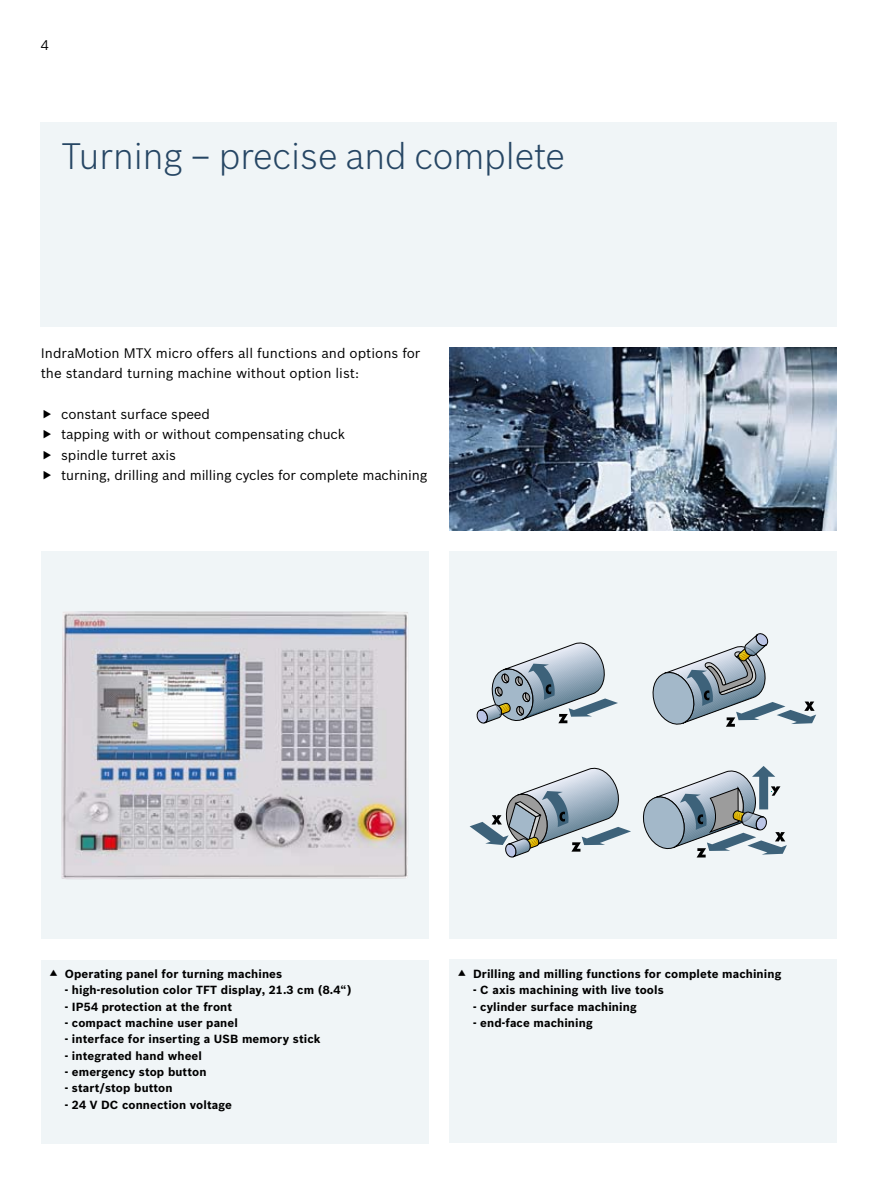
<style>
.page{position:relative;width:893px;height:1191px;background:#fff}
.page>*{position:absolute;margin:0;border:0;box-sizing:border-box;transform-origin:0 0}
.t1{font:300 36px "Bosch Sans";color:#264664}
.t2{font:13.5px/20.4px "Bosch Sans";letter-spacing:-.01em;color:#000}
.t3{font:700 11.55px "Bosch Sans";letter-spacing:.01em;color:#000}
</style>
<div class="page">
<div style="left:449px;top:551px;width:388px;height:388px;background:#f0f5f7"></div>
<svg style="left:643px;top:766px;width:144px;height:91px"></svg>
<svg style="left:470px;top:767px;width:161px;height:90px"></svg>
<svg style="left:476px;top:642px;width:142px;height:82px"></svg>
<svg style="left:652px;top:633px;width:164px;height:94px"></svg>
<img style="left:449px;top:347px;width:388px;height:184px">
<div style="left:449px;top:959px;width:388px;height:184px;background:#f0f5f7"></div>
<div style="left:41px;top:122px;width:796px;height:205px;background:#f0f5f7"></div>
<div style="left:41px;top:551px;width:388px;height:388px;background:#f0f5f7"></div>
<img style="left:61px;top:611px;width:347px;height:268px">
<div style="left:41px;top:959px;width:388px;height:184px;background:#f0f5f7"></div>
<p class="t2" style="left:41px;top:35px;width:10px">4</p>
<h1 class="t1" style="left:61px;top:134px;width:505px">Turning – precise and complete</h1>
<p class="t2" style="left:41px;top:342px;width:381px">IndraMotion MTX micro offers all functions and options for the standard turning machine without option list:</p>
<p class="t2" style="left:61px;top:403px;width:368px">constant surface speed<br>tapping with or without compensating chuck<br>spindle turret axis<br>turning, drilling and milling cycles for complete machining</p>
<p class="t3" style="left:65px;top:966px;width:219px">Operating panel for turning machines</p>
<p class="t3" style="left:65px;top:983px;width:288px">- high-resolution color TFT display, 21.3 cm (8.4“)</p>
<p class="t3" style="left:65px;top:999px;width:169px">- IP54 protection at the front</p>
<p class="t3" style="left:65px;top:1015px;width:175px">- compact machine user panel</p>
<p class="t3" style="left:65px;top:1032px;width:257px">- interface for inserting a USB memory stick</p>
<p class="t3" style="left:65px;top:1048px;width:139px">- integrated hand wheel</p>
<p class="t3" style="left:65px;top:1064px;width:143px">- emergency stop button</p>
<p class="t3" style="left:65px;top:1081px;width:109px">- start/stop button</p>
<p class="t3" style="left:65px;top:1097px;width:169px">- 24 V DC connection voltage</p>
<p class="t3" style="left:473px;top:966px;width:310px">Drilling and milling functions for complete machining</p>
<p class="t3" style="left:473px;top:983px;width:192px">- C axis machining with live tools</p>
<p class="t3" style="left:473px;top:999px;width:165px">- cylinder surface machining</p>
<p class="t3" style="left:473px;top:1015px;width:121px">- end-face machining</p>
</div>
